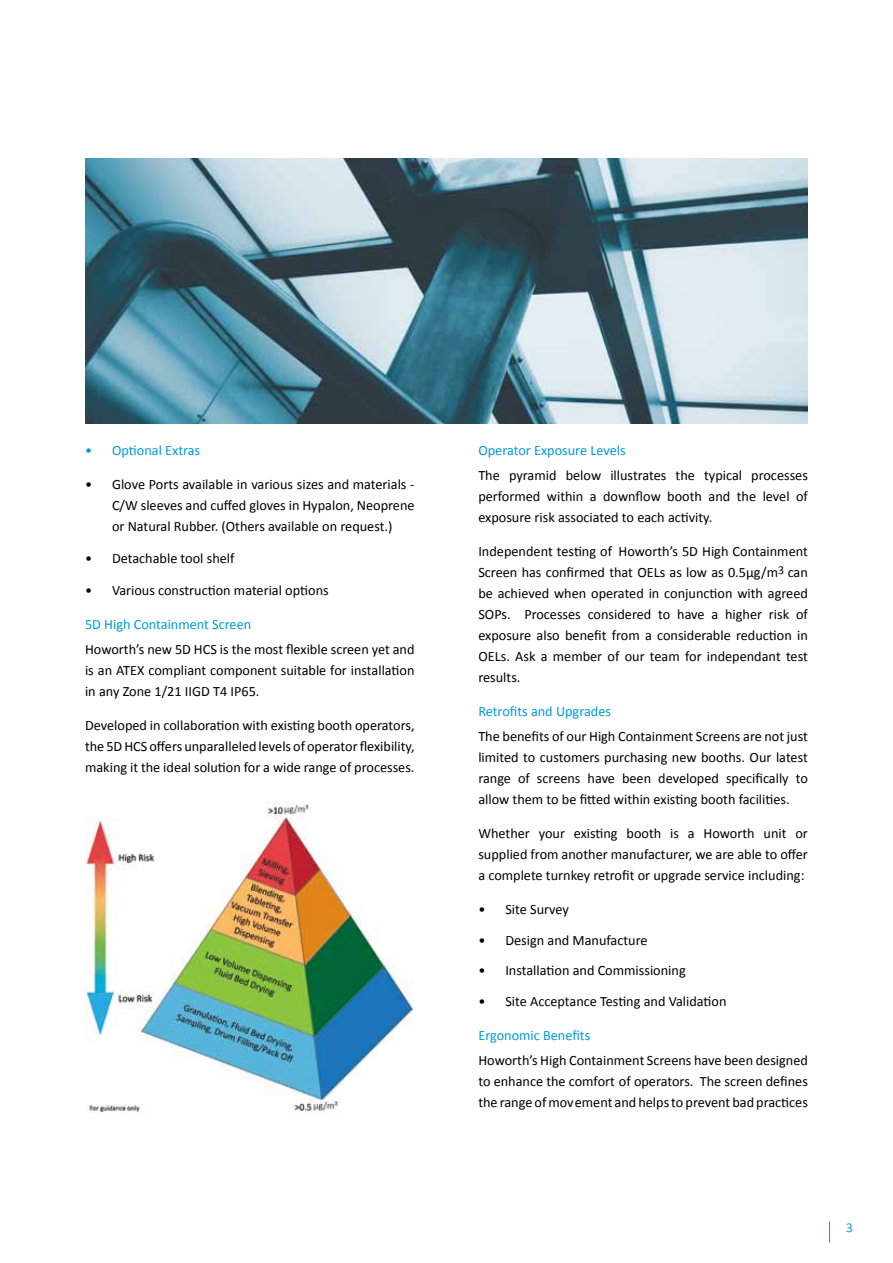
<style>
.page{position:relative;width:893px;height:1263px;background:#fff}
.page>*{position:absolute;margin:0;border:0;box-sizing:border-box;transform-origin:0 0}
.t1{font:14.25px/21px "Calibri";color:#000;text-align:justify}
.t2{font:14.25px "Calibri";color:#009ada}
.t3{font:13.5px "Calibri";color:#009ada}
</style>
<div class="page">
<svg style="left:829px;top:1221px;width:1px;height:21px"></svg>
<img style="left:85px;top:802px;width:329px;height:311px">
<img style="left:85px;top:158px;width:723px;height:266px">
<p class="t2" style="left:85px;top:441px;width:117px">• Optional Extras</p>
<p class="t1" style="left:112px;top:473px;width:304px;text-indent:-27px">• Glove Ports available in various sizes and materials - C/W sleeves and cuffed gloves in Hypalon, Neoprene or Natural Rubber. (Others available on request.)</p>
<p class="t1" style="left:85px;top:547px;width:151px">• Detachable tool shelf</p>
<p class="t1" style="left:85px;top:579px;width:245px">• Various construction material options</p>
<p class="t2" style="left:85px;top:616px;width:168px">5D High Containment Screen</p>
<p class="t1" style="left:85px;top:638px;width:331px">Howorth’s new 5D HCS is the most flexible screen yet and is an ATEX compliant component suitable for installation in any Zone 1/21 IIGD T4 IP65.</p>
<p class="t1" style="left:85px;top:714px;width:331px">Developed in collaboration with existing booth operators, the 5D HCS offers unparalleled levels of operator flexibility, making it the ideal solution for a wide range of processes.</p>
<p class="t2" style="left:478px;top:442px;width:149px">Operator Exposure Levels</p>
<p class="t1" style="left:478px;top:464px;width:331px">The pyramid below illustrates the typical processes performed within a downflow booth and the level of exposure risk associated to each activity.</p>
<p class="t1" style="left:478px;top:540px;width:331px">Independent testing of Howorth’s 5D High Containment Screen has confirmed that OELs as low as 0.5µg/m<sup>3</sup> can be achieved when operated in conjunction with agreed SOPs. Processes considered to have a higher risk of exposure also benefit from a considerable reduction in OELs. Ask a member of our team for independant test results.</p>
<p class="t2" style="left:478px;top:702px;width:134px">Retrofits and Upgrades</p>
<p class="t1" style="left:478px;top:725px;width:331px">The benefits of our High Containment Screens are not just limited to customers purchasing new booths. Our latest range of screens have been developed specifically to allow them to be fitted within existing booth facilities.</p>
<p class="t1" style="left:478px;top:822px;width:331px">Whether your existing booth is a Howorth unit or supplied from another manufacturer, we are able to offer a complete turnkey retrofit or upgrade service including:</p>
<p class="t1" style="left:478px;top:898px;width:92px">• Site Survey</p>
<p class="t1" style="left:478px;top:928px;width:171px">• Design and Manufacture</p>
<p class="t1" style="left:478px;top:959px;width:209px">• Installation and Commissioning</p>
<p class="t1" style="left:478px;top:990px;width:250px">• Site Acceptance Testing and Validation</p>
<p class="t2" style="left:478px;top:1026px;width:113px">Ergonomic Benefits</p>
<p class="t1" style="left:478px;top:1049px;width:331px">Howorth’s High Containment Screens have been designed to enhance the comfort of operators. The screen defines the range of movement and helps to prevent bad practices</p>
<p class="t3" style="left:846px;top:1219px;width:8px">3</p>
</div>
